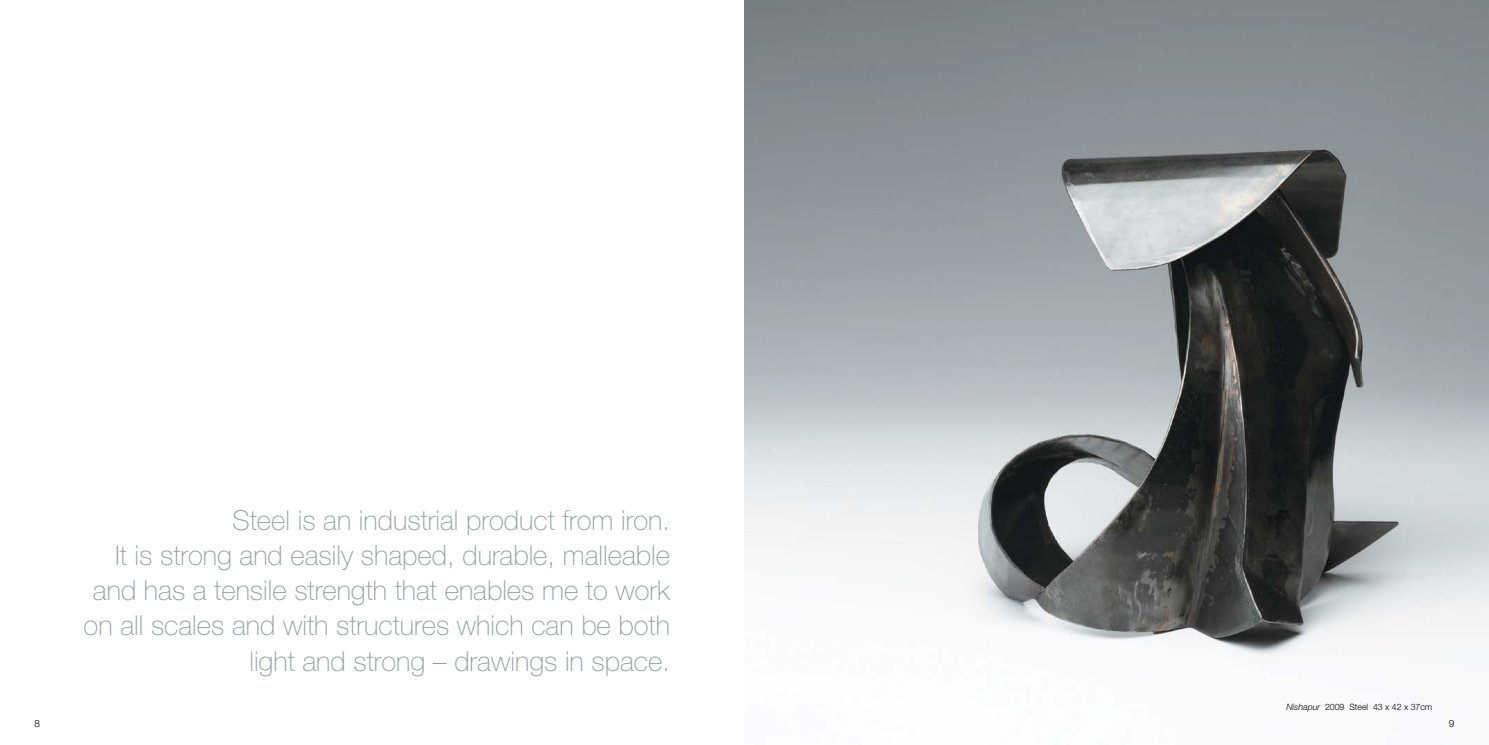
<style>
.page{position:relative;width:1489px;height:745px;background:#fff}
.page>*{position:absolute;margin:0;border:0;box-sizing:border-box;transform-origin:0 0}
.t1{font:100 27.5px/35px "Helvetica Neue";color:#949ca1;text-align:right}
.t2{font:300 10px "Helvetica Neue";color:#000}
.t3{font:300 8.75px "Helvetica Neue";color:#000}
.s1{font-style:italic}
</style>
<div class="page">
<img style="left:744px;top:0;width:744px;height:664px">
<p class="t1" style="left:84px;top:503px;width:588px">Steel is an industrial product from iron.<br>It is strong and easily shaped, durable, malleable and has a tensile strength that enables me to work on all scales and with structures which can be both light and strong – drawings in space.</p>
<p class="t3" style="left:1286px;top:700px;width:147px"><span class="s1">Nishapur</span> 2009 Steel 43 x 42 x 37cm</p>
<p class="t2" style="left:34px;top:717px;width:7px">8</p>
<p class="t2" style="left:1448px;top:717px;width:7px">9</p>
</div>
